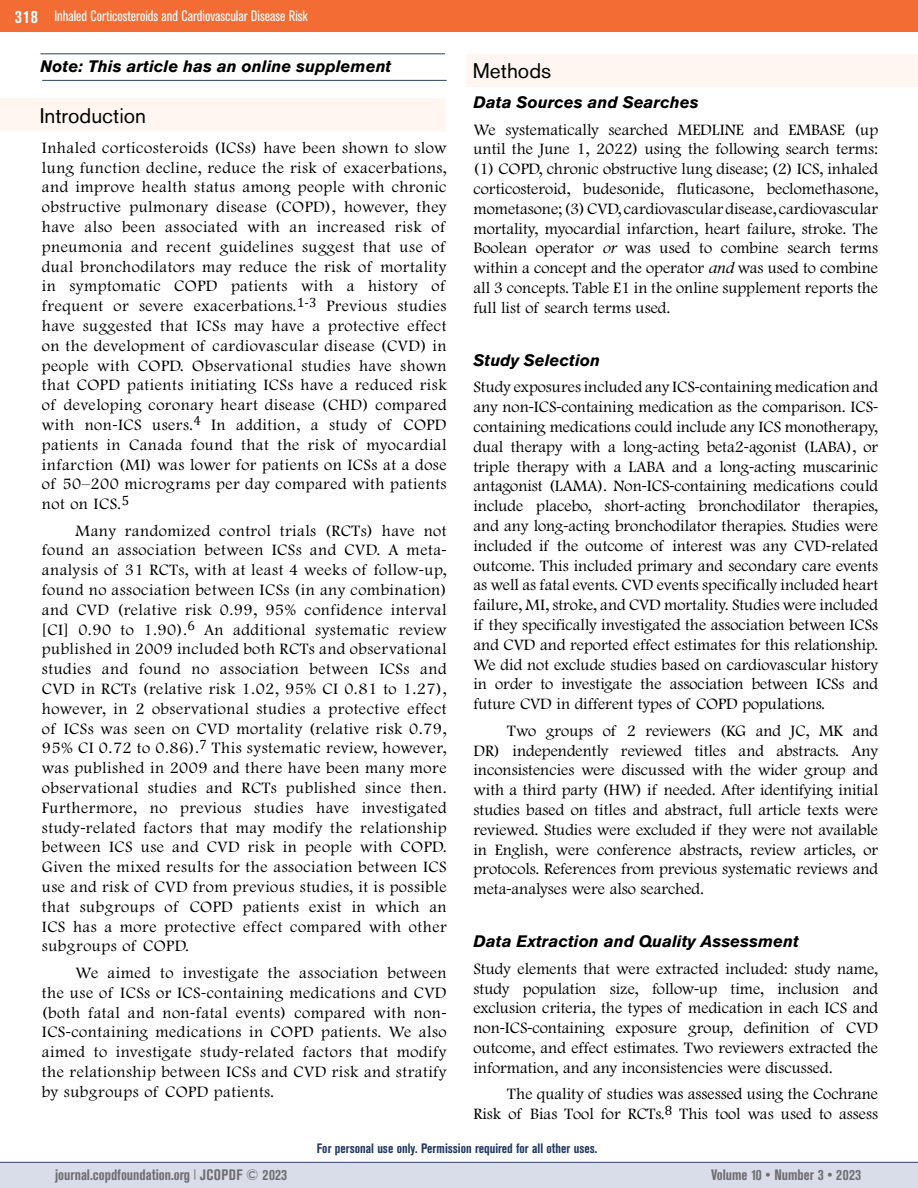
<style>
.page{position:relative;width:918px;height:1188px;background:#fff}
.page>*{position:absolute;margin:0;border:0;box-sizing:border-box;transform-origin:0 0}
.t1{font:21px "Akzidenz Grotesk BQ";color:#000101}
.t2{font:300 16.5px/19.8px "Footlight MT Pro";color:#000;text-align:justify}
.t3{font:italic 700 16.5px "Akzidenz Grotesk BQ";color:#000}
.t4{font:700 condensed 15px "Akzidenz Grotesk BE";color:#6d6e71}
.t5{font:condensed 15px "Akzidenz Grotesk BE";color:#fff}
.t6{font:700 condensed 13.5px "Akzidenz Grotesk BE";color:#213861}
.s1{font-weight:700;font-size:18px}
.s2{font-family:"Myriad Pro";font-weight:400}
.s3{font-style:italic}
</style>
<div class="page">
<div style="left:0;top:1162px;width:918px;height:26px;background:#d9dce9"></div>
<div style="left:0;top:0;width:918px;height:32px;background:#f36c33"></div>
<hr style="left:0;top:1162px;width:918px;height:1px;background:#34416b">
<div style="left:0;top:99px;width:446px;height:32px;background:#fff6f1"></div>
<hr style="left:40px;top:54px;width:405px;height:1px;background:#2c3e61">
<hr style="left:42px;top:80px;width:405px;height:1px;background:#2c3e61">
<div style="left:466px;top:54px;width:452px;height:32px;background:#fff6f1"></div>
<p class="t5" style="left:15px;top:8px;width:295px"><span class="s1">318</span> Inhaled Corticosteroids and Cardiovascular Disease Risk</p>
<p class="t3" style="left:40px;top:57px;width:353px">Note: This article has an online supplement</p>
<p class="t1" style="left:40px;top:103px;width:108px">Introduction</p>
<p class="t2" style="left:42px;top:138px;width:406px">Inhaled corticosteroids (ICSs) have been shown to slow lung function decline, reduce the risk of exacerbations, and improve health status among people with chronic obstructive pulmonary disease (COPD), however, they have also been associated with an increased risk of pneumonia and recent guidelines suggest that use of dual bronchodilators may reduce the risk of mortality in symptomatic COPD patients with a history of frequent or severe exacerbations.<sup>1-3</sup> Previous studies have suggested that ICSs may have a protective effect on the development of cardiovascular disease (CVD) in people with COPD. Observational studies have shown that COPD patients initiating ICSs have a reduced risk of developing coronary heart disease (CHD) compared with non<span class="s2">-</span>ICS users.<sup>4</sup> In addition, a study of COPD patients in Canada found that the risk of myocardial infarction (MI) was lower for patients on ICSs at a dose of 50–200 micrograms per day compared with patients not on ICS.<sup>5</sup></p>
<p class="t2" style="left:42px;top:521px;width:406px;text-indent:34px">Many randomized control trials (RCTs) have not found an association between ICSs and CVD. A meta&shy;analysis of 31 RCTs, with at least 4 weeks of follow<span class="s2">-</span>up, found no association between ICSs (in any combination) and CVD (relative risk 0.99, 95% confidence interval [CI] 0.90 to 1.90).<sup>6</sup> An additional systematic review published in 2009 included both RCTs and observational studies and found no association between ICSs and CVD in RCTs (relative risk 1.02, 95% CI 0.81 to 1.27), however, in 2 observational studies a protective effect of ICSs was seen on CVD mortality (relative risk 0.79, 95% CI 0.72 to 0.86).<sup>7</sup> This systematic review, however, was published in 2009 and there have been many more observational studies and RCTs published since then.<br>Furthermore, no previous studies have investigated study<span class="s2">-</span>related factors that may modify the relationship between ICS use and CVD risk in people with COPD.<br>Given the mixed results for the association between ICS use and risk of CVD from previous studies, it is possible that subgroups of COPD patients exist in which an ICS has a more protective effect compared with other subgroups of COPD.</p>
<p class="t2" style="left:42px;top:963px;width:406px;text-indent:34px">We aimed to investigate the association between the use of ICSs or ICS<span class="s2">-</span>containing medications and CVD (both fatal and non<span class="s2">-</span>fatal events) compared with non<span class="s2">-</span>ICS<span class="s2">-</span>containing medications in COPD patients. We also aimed to investigate study<span class="s2">-</span>related factors that modify the relationship between ICSs and CVD risk and stratify by subgroups of COPD patients.</p>
<p class="t1" style="left:473px;top:58px;width:80px">Methods</p>
<p class="t3" style="left:474px;top:92px;width:227px">Data Sources and Searches</p>
<p class="t2" style="left:474px;top:120px;width:406px">We systematically searched MEDLINE and EMBASE (up until the June 1, 2022) using the following search terms: (1) COPD, chronic obstructive lung disease; (2) ICS, inhaled corticosteroid, budesonide, fluticasone, beclomethasone, mometasone; (3) CVD, cardiovascular disease, cardiovascular mortality, myocardial infarction, heart failure, stroke. The Boolean operator <span class="s3">or</span> was used to combine search terms within a concept and the operator <span class="s3">and</span> was used to combine all 3 concepts. Table E1 in the online supplement reports the full list of search terms used.</p>
<p class="t3" style="left:474px;top:350px;width:128px">Study Selection</p>
<p class="t2" style="left:474px;top:378px;width:406px">Study exposures included any ICS<span class="s2">-</span>containing medication and any non<span class="s2">-</span>ICS<span class="s2">-</span>containing medication as the comparison. ICS&shy;containing medications could include any ICS monotherapy, dual therapy with a long<span class="s2">-</span>acting beta2<span class="s2">-</span>agonist (LABA), or triple therapy with a LABA and a long<span class="s2">-</span>acting muscarinic antagonist (LAMA). Non<span class="s2">-</span>ICS<span class="s2">-</span>containing medications could include placebo, short<span class="s2">-</span>acting bronchodilator therapies, and any long<span class="s2">-</span>acting bronchodilator therapies. Studies were included if the outcome of interest was any CVD<span class="s2">-</span>related outcome. This included primary and secondary care events as well as fatal events. CVD events specifically included heart failure, MI, stroke, and CVD mortality. Studies were included if they specifically investigated the association between ICSs and CVD and reported effect estimates for this relationship.<br>We did not exclude studies based on cardiovascular history in order to investigate the association between ICSs and future CVD in different types of COPD populations.</p>
<p class="t2" style="left:474px;top:721px;width:406px;text-indent:34px">Two groups of 2 reviewers (KG and JC, MK and DR) independently reviewed titles and abstracts. Any inconsistencies were discussed with the wider group and with a third party (HW) if needed. After identifying initial studies based on titles and abstract, full article texts were reviewed. Studies were excluded if they were not available in English, were conference abstracts, review articles, or protocols. References from previous systematic reviews and meta<span class="s2">-</span>analyses were also searched.</p>
<p class="t3" style="left:474px;top:932px;width:327px">Data Extraction and Quality Assessment</p>
<p class="t2" style="left:474px;top:959px;width:406px">Study elements that were extracted included: study name, study population size, follow<span class="s2">-</span>up time, inclusion and exclusion criteria, the types of medication in each ICS and non<span class="s2">-</span>ICS<span class="s2">-</span>containing exposure group, definition of CVD outcome, and effect estimates. Two reviewers extracted the information, and any inconsistencies were discussed.</p>
<p class="t2" style="left:474px;top:1085px;width:406px;text-align:right">The quality of studies was assessed using the Cochrane<br>Risk of Bias Tool for RCTs.<sup>8</sup> This tool was used to assess</p>
<p class="t6" style="left:317px;top:1141px;width:282px">For personal use only. Permission required for all other uses.</p>
<p class="t4" style="left:55px;top:1166px;width:234px">journal.copdfoundation.org <sup>|</sup> JCOPDF © 2023</p>
<p class="t4" style="left:711px;top:1166px;width:151px">Volume 10 • Number 3 • 2023</p>
</div>
